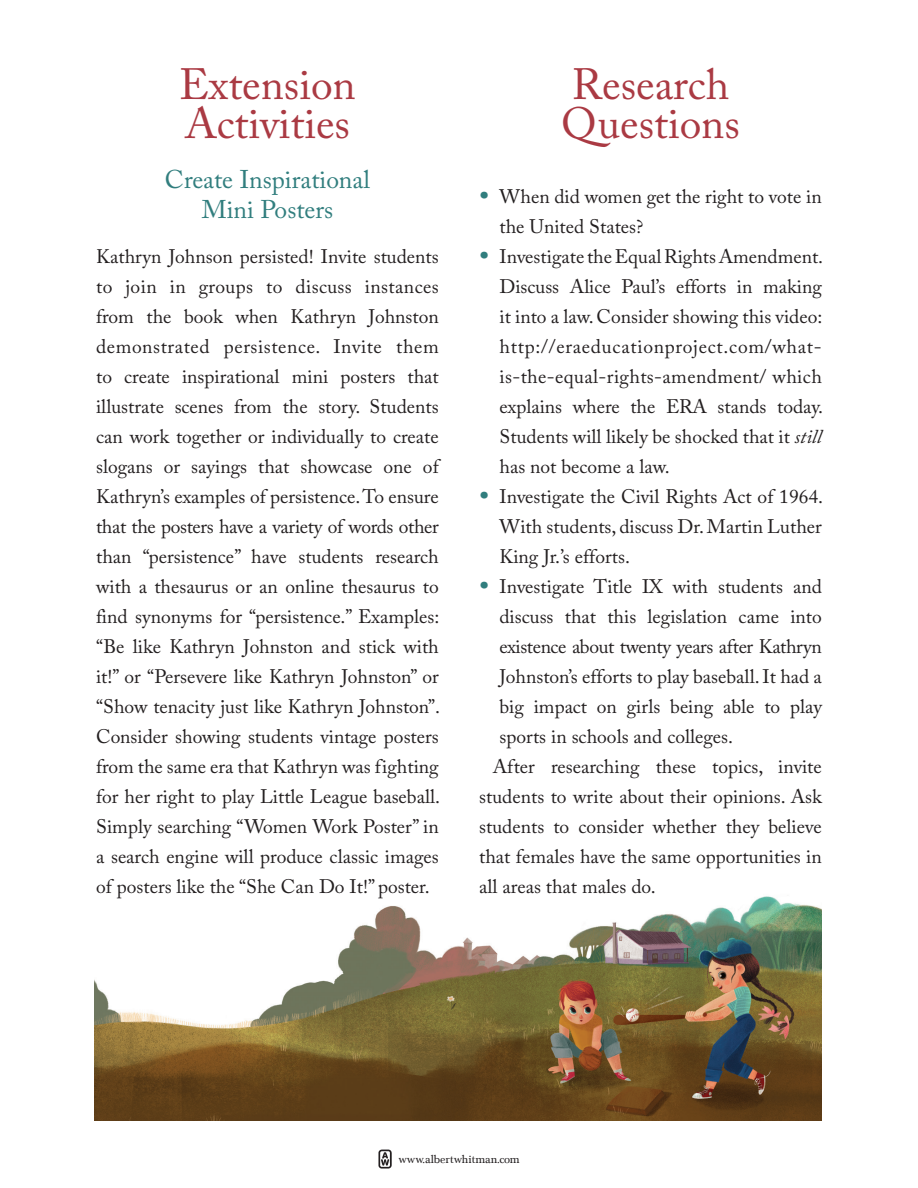
<style>
.page{position:relative;width:918px;height:1188px;background:#fff}
.page>*{position:absolute;margin:0;border:0;box-sizing:border-box;transform-origin:0 0}
.headline{font:43.5px/39px "Adobe Caslon Pro";color:#aa3a43}
.Subheads{font:25.5px/30px "Adobe Caslon Pro";color:#317e7e;text-align:center}
.text_first_para{font:19.5px/30px "Adobe Caslon Pro";color:#231f20;text-align:justify}
.text{font:19.5px/30px "Adobe Caslon Pro";color:#231f20;text-align:justify}
.t1{font:12px "Baskerville LT";color:#231f20}
.s1{font-size:30px;color:#317e7e}
.s2{font-style:italic}
</style>
<div class="page">
<img style="left:94px;top:896px;width:728px;height:224px">
<img style="left:378px;top:1150px;width:13px;height:19px">
<p class="headline" style="left:179px;top:65px;width:178px">Extension<br>Activities</p>
<p class="Subheads" style="left:165px;top:164px;width:206px">Create Inspirational<br>Mini Posters</p>
<p class="text_first_para" style="left:96px;top:241px;width:346px">Kathryn Johnson persisted! Invite students to join in groups to discuss instances from the book when Kathryn Johnston demonstrated persistence. Invite them to create inspirational mini posters that illustrate scenes from the story. Students can work together or individually to create slogans or sayings that showcase one of Kathryn’s examples of persistence. To ensure that the posters have a variety of words other than “persistence” have students research with a thesaurus or an online thesaurus to find synonyms for “persistence.” Examples: “Be like Kathryn Johnston and stick with it!” or “Persevere like Kathryn Johnston” or “Show tenacity just like Kathryn Johnston”.<br>Consider showing students vintage posters from the same era that Kathryn was fighting for her right to play Little League baseball.<br>Simply searching “Women Work Poster” in a search engine will produce classic images of posters like the “She Can Do It!” poster.</p>
<p class="headline" style="left:561px;top:65px;width:180px">Research<br>Questions</p>
<p class="text_first_para" style="left:499px;top:181px;width:324px;text-indent:-20px"><span class="s1">•</span> When did women get the right to vote in the United States?</p>
<p class="text_first_para" style="left:499px;top:241px;width:325px;text-indent:-20px"><span class="s1">•</span> Investigate the Equal Rights Amendment.<br>Discuss Alice Paul’s efforts in making it into a law. Consider showing this video: http://eraeducationproject.com/what&shy;is-the-equal-rights-amendment/ which explains where the ERA stands today.<br>Students will likely be shocked that it <span class="s2">still </span>has not become a law.</p>
<p class="text_first_para" style="left:499px;top:481px;width:325px;text-indent:-20px"><span class="s1">•</span> Investigate the Civil Rights Act of 1964.<br>With students, discuss Dr. Martin Luther King Jr.’s efforts.</p>
<p class="text_first_para" style="left:499px;top:571px;width:324px;text-indent:-20px"><span class="s1">•</span> Investigate Title IX with students and discuss that this legislation came into existence about twenty years after Kathryn Johnston’s efforts to play baseball. It had a big impact on girls being able to play sports in schools and colleges.</p>
<p class="text" style="left:479px;top:751px;width:344px;text-indent:14px">After researching these topics, invite students to write about their opinions. Ask students to consider whether they believe that females have the same opportunities in all areas that males do.</p>
<p class="t1" style="left:399px;top:1152px;width:122px">www.albertwhitman.com</p>
</div>
